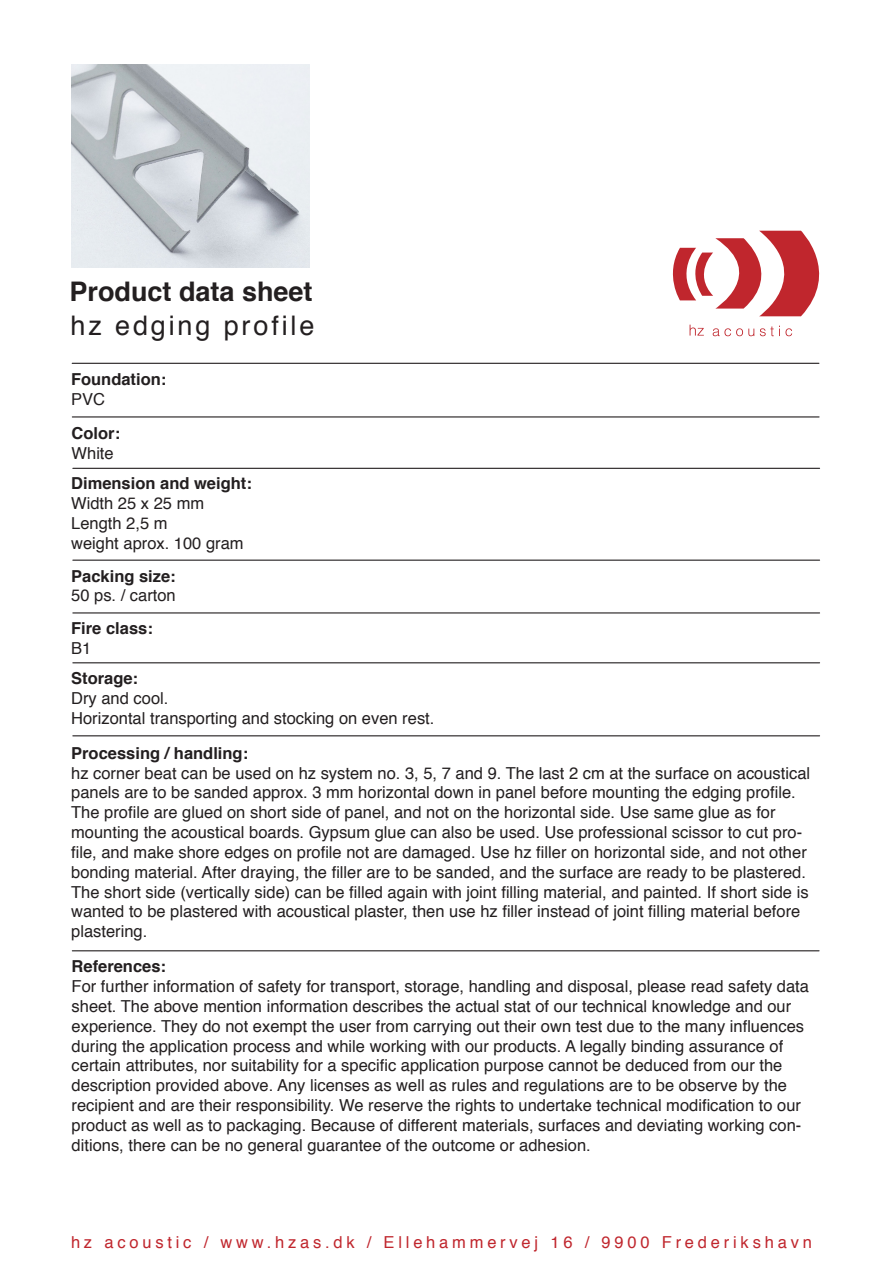
<style>
.page{position:relative;width:893px;height:1263px;background:#fff}
.page>*{position:absolute;margin:0;border:0;box-sizing:border-box;transform-origin:0 0}
.t1{font:700 27px "Helvetica";color:#231f20}
.t2{font:27px "Helvetica";letter-spacing:.105em;color:#231f20}
.t3{font:16.5px/19.8px "Helvetica";color:#231f20}
.t4{font:700 16.5px "Helvetica";color:#231f20}
.t5{font:16.5px "Helvetica";letter-spacing:.23em;color:#c0262d}
</style>
<div class="page">
<hr style="left:72px;top:363px;width:747px;height:1px;background:#231f20">
<hr style="left:72px;top:416px;width:747px;height:1px;background:#231f20">
<hr style="left:73px;top:560px;width:747px;height:1px;background:#231f20">
<hr style="left:73px;top:612px;width:747px;height:1px;background:#231f20">
<hr style="left:73px;top:468px;width:747px;height:1px;background:#231f20">
<hr style="left:73px;top:662px;width:747px;height:1px;background:#231f20">
<hr style="left:73px;top:735px;width:747px;height:1px;background:#231f20">
<hr style="left:72px;top:950px;width:747px;height:1px;background:#231f20">
<svg style="left:672px;top:231px;width:148px;height:85px"></svg>
<svg style="left:713px;top:326px;width:79px;height:10px"></svg>
<svg style="left:690px;top:325px;width:14px;height:11px"></svg>
<img style="left:71px;top:65px;width:238px;height:203px">
<p class="t1" style="left:70px;top:270px;width:245px">Product data sheet</p>
<p class="t2" style="left:71px;top:304px;width:245px">hz edging profile</p>
<p class="t4" style="left:71px;top:366px;width:97px">Foundation:</p>
<p class="t3" style="left:71px;top:389px;width:35px">PVC</p>
<p class="t4" style="left:72px;top:420px;width:50px">Color:</p>
<p class="t3" style="left:72px;top:443px;width:44px">White</p>
<p class="t4" style="left:71px;top:470px;width:182px">Dimension and weight:</p>
<p class="t3" style="left:71px;top:494px;width:134px">Width 25 x 25 mm</p>
<p class="t3" style="left:71px;top:514px;width:98px">Length 2,5 m</p>
<p class="t3" style="left:71px;top:534px;width:174px">weight aprox. 100 gram</p>
<p class="t4" style="left:71px;top:562px;width:106px">Packing size:</p>
<p class="t3" style="left:71px;top:586px;width:106px">50 ps. / carton</p>
<p class="t4" style="left:71px;top:615px;width:83px">Fire class:</p>
<p class="t3" style="left:71px;top:638px;width:22px">B1</p>
<p class="t4" style="left:71px;top:665px;width:68px">Storage:</p>
<p class="t3" style="left:71px;top:689px;width:99px">Dry and cool.</p>
<p class="t3" style="left:71px;top:708px;width:365px">Horizontal transporting and stocking on even rest.</p>
<p class="t4" style="left:71px;top:740px;width:178px">Processing / handling:</p>
<p class="t3" style="left:71px;top:763px;width:740px">hz corner beat can be used on hz system no. 3, 5, 7 and 9. The last 2 cm at the surface on acoustical panels are to be sanded approx. 3 mm horizontal down in panel before mounting the edging profile.</p>
<p class="t3" style="left:71px;top:803px;width:737px">The profile are glued on short side of panel, and not on the horizontal side. Use same glue as for mounting the acoustical boards. Gypsum glue can also be used. Use professional scissor to cut pro&shy;file, and make shore edges on profile not are damaged. Use hz filler on horizontal side, and not other bonding material. After draying, the filler are to be sanded, and the surface are ready to be plastered.</p>
<p class="t3" style="left:71px;top:882px;width:739px">The short side (vertically side) can be filled again with joint filling material, and painted. If short side is wanted to be plastered with acoustical plaster, then use hz filler instead of joint filling material before plastering.</p>
<p class="t4" style="left:72px;top:953px;width:96px">References:</p>
<p class="t3" style="left:72px;top:977px;width:739px">For further information of safety for transport, storage, handling and disposal, please read safety data sheet. The above mention information describes the actual stat of our technical knowledge and our experience. They do not exempt the user from carrying out their own test due to the many influences during the application process and while working with our products. A legally binding assurance of certain attributes, nor suitability for a specific application purpose cannot be deduced from our the description provided above. Any licenses as well as rules and regulations are to be observe by the recipient and are their responsibility. We reserve the rights to undertake technical modification to our product as well as to packaging. Because of different materials, surfaces and deviating working con&shy;ditions, there can be no general guarantee of the outcome or adhesion.</p>
<p class="t5" style="left:71px;top:1230px;width:742px">hz acoustic / www.hzas.dk / Ellehammervej 16 / 9900 Frederikshavn</p>
</div>
